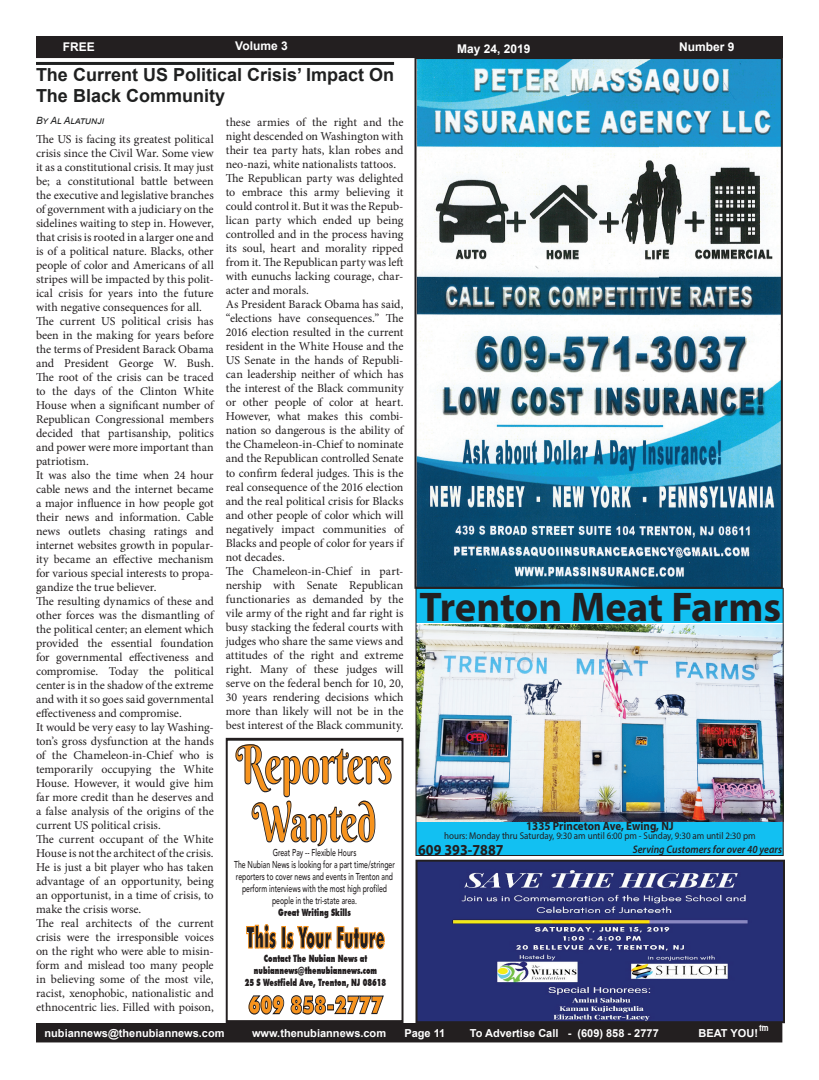
<style>
.page{position:relative;width:819px;height:1080px;background:#fff}
.page>*{position:absolute;margin:0;border:0;box-sizing:border-box;transform-origin:0 0}
.t1{font:53px/58px "Berkshire Swash";color:#f7931d;text-align:center;scale:.69 1}
.t2{font:700 41.7px "Myriad Pro";color:#231f20}
.t3{font:900 30px "Futura BT";color:#231f20;scale:.47 1}
.t4{font:900 24.6px "Futura BT";color:#f7931d;scale:.71 1}
.t5{font:700 18px/21px "Arial";color:#1f2020}
.t6{font:700 15.3px "Myriad Pro";letter-spacing:.005em;color:#231f20;scale:.92 1}
.t7{font:12px/14px "Minion Pro";letter-spacing:-.005em;color:#231f20}
.t8{font:700 12px "Arial";color:#fff}
.t9{font:700 12px "Myriad Pro";letter-spacing:.005em;color:#231f20;scale:.92 1}
.t10{font:700 11px "Arial";color:#fff}
.t11{font:italic 600 10.9px "Myriad Pro";letter-spacing:.005em;color:#231f20;scale:.92 1}
.t12{font:500 10px/12px "Avenir LT";color:#231f20;text-align:center;scale:.69 1}
.t13{font:900 10px/12px "Futura BT";color:#231f20;text-align:center;scale:.69 1}
.t14{font:italic 10px "Arial";color:#1f2020}
.t15{font:9.8px "Myriad Pro";color:#231f20;scale:.92 1}
.t16{font:8px "Hobo Std";color:#fff}
</style>
<div class="page">
<div style="left:36px;top:36px;width:747px;height:22px;background:#231f20"></div>
<div style="left:36px;top:1024px;width:746px;height:18px;background:#231f20"></div>
<div style="left:36px;top:1023px;width:746px;height:19px;border:1px solid #231f20"></div>
<hr style="left:36px;top:62px;width:358px;height:3px;background:#1f2020">
<img style="left:416px;top:588px;width:368px;height:268px">
<img style="left:419px;top:863px;width:363px;height:157px">
<div style="left:416px;top:860px;width:369px;height:163px;border:2px solid #231f20"></div>
<img style="left:417px;top:60px;width:363px;height:526px">
<div style="left:414px;top:57px;width:369px;height:532px;border:2px solid #231f20"></div>
<div style="left:226px;top:738px;width:178px;height:285px;border:2px solid #231f20"></div>
<svg style="left:235px;top:744px;width:157px;height:102px"></svg>
<svg style="left:246px;top:924px;width:31px;height:26px"></svg>
<div style="left:281px;top:926px;width:5px;height:22px;border:1px solid #f7931d"></div>
<svg style="left:286px;top:926px;width:99px;height:24px"></svg>
<svg style="left:248px;top:995px;width:36px;height:20px"></svg>
<svg style="left:291px;top:995px;width:93px;height:20px"></svg>
<p class="t8" style="left:63px;top:39px;width:34px">FREE</p>
<p class="t8" style="left:235px;top:38px;width:54px">Volume 3</p>
<p class="t8" style="left:457px;top:40px;width:75px">May 24, 2019</p>
<p class="t8" style="left:679px;top:39px;width:57px">Number 9</p>
<h3 class="t5" style="left:36px;top:65px;width:360px">The Current US Political Crisis’ Impact On<br>The Black Community</h3>
<p class="t14" style="left:36px;top:114px;width:70px">BY AL ALATUNJI</p>
<p class="t7" style="left:36px;top:132px;width:179px">The US is facing its greatest political crisis since the Civil War. Some view it as a constitutional crisis. It may just be; a constitutional battle between the executive and legislative branches of government with a judiciary on the sidelines waiting to step in. However, that crisis is rooted in a larger one and is of a political nature. Blacks, other people of color and Americans of all stripes will be impacted by this polit&shy;ical crisis for years into the future with negative consequences for all.<br>The current US political crisis has been in the making for years before the terms of President Barack Obama and President George W. Bush.<br>The root of the crisis can be traced to the days of the Clinton White House when a significant number of Republican Congressional members decided that partisanship, politics and power were more important than patriotism.<br>It was also the time when 24 hour cable news and the internet became a major influence in how people got their news and information. Cable news outlets chasing ratings and internet websites growth in popular&shy;ity became an effective mechanism for various special interests to propa&shy;gandize the true believer.<br>The resulting dynamics of these and other forces was the dismantling of the political center; an element which provided the essential foundation for governmental effectiveness and compromise. Today the political center is in the shadow of the extreme and with it so goes said governmental effectiveness and compromise.<br>It would be very easy to lay Washing&shy;ton’s gross dysfunction at the hands of the Chameleon-in-Chief who is temporarily occupying the White House. However, it would give him far more credit than he deserves and a false analysis of the origins of the current US political crisis.<br>The current occupant of the White House is not the architect of the crisis.<br>He is just a bit player who has taken advantage of an opportunity, being an opportunist, in a time of crisis, to make the crisis worse.<br>The real architects of the current crisis were the irresponsible voices on the right who were able to misin&shy;form and mislead too many people in believing some of the most vile, racist, xenophobic, nationalistic and ethnocentric lies. Filled with poison,</p>
<p class="t7" style="left:226px;top:116px;width:179px">these armies of the right and the night descended on Washington with their tea party hats, klan robes and neo-nazi, white nationalists tattoos.<br>The Republican party was delighted to embrace this army believing it could control it. But it was the Repub&shy;lican party which ended up being controlled and in the process having its soul, heart and morality ripped from it. The Republican party was left with eunuchs lacking courage, char&shy;acter and morals.<br>As President Barack Obama has said, “elections have consequences.” The 2016 election resulted in the current resident in the White House and the US Senate in the hands of Republi&shy;can leadership neither of which has the interest of the Black community or other people of color at heart.<br>However, what makes this combi&shy;nation so dangerous is the ability of the Chameleon-in-Chief to nominate and the Republican controlled Senate to confirm federal judges. This is the real consequence of the 2016 election and the real political crisis for Blacks and other people of color which will negatively impact communities of Blacks and people of color for years if not decades.<br>The Chameleon-in-Chief in part&shy;nership with Senate Republican functionaries as demanded by the vile army of the right and far right is busy stacking the federal courts with judges who share the same views and attitudes of the right and extreme right. Many of these judges will serve on the federal bench for 10, 20, 30 years rendering decisions which more than likely will not be in the best interest of the Black community.</p>
<h1 class="t1" style="left:236px;top:735px;width:228px">Reporters<br>Wanted</h1>
<p class="t12" style="left:234px;top:847px;width:235px">Great Pay -- Flexible Hours<br>The Nubian News is looking for a part time/stringer reporters to cover news and events in Trenton and perform interviews with the most high profiled people in the tri-state area.</p>
<p class="t13" style="left:278px;top:907px;width:107px">Great Writing Skills</p>
<h3 class="t3" style="left:246px;top:919px;width:296px">This Is Your Future</h3>
<p class="t13" style="left:245px;top:953px;width:207px">Contact The Nubian News at nubiannews@thenubiannews.com<br>25 S Westfield Ave, Trenton, NJ 08618</p>
<h3 class="t4" style="left:248px;top:990px;width:191px">609 858-2777</h3>
<h2 class="t2" style="left:420px;top:580px;width:363px">Trenton Meat Farms</h2>
<p class="t9" style="left:526px;top:819px;width:162px">1335 Princeton Ave, Ewing, NJ</p>
<p class="t15" style="left:444px;top:830px;width:340px">hours: Monday thru Saturday, 9:30 am until 6:00 pm - Sunday, 9:30 am until 2:30 pm</p>
<p class="t6" style="left:418px;top:840px;width:94px">609 393-7887</p>
<p class="t11" style="left:633px;top:843px;width:164px">Serving Customers for over 40 years</p>
<p class="t16" style="left:759px;top:1023px;width:11px">tm</p>
<p class="t10" style="left:45px;top:1026px;width:182px">nubiannews@thenubiannews.com</p>
<p class="t10" style="left:252px;top:1026px;width:136px">www.thenubiannews.com</p>
<p class="t10" style="left:404px;top:1026px;width:42px">Page 11</p>
<p class="t10" style="left:470px;top:1026px;width:190px">To Advertise Call - (609) 858 - 2777</p>
<p class="t10" style="left:699px;top:1026px;width:61px">BEAT YOU!</p>
</div>
